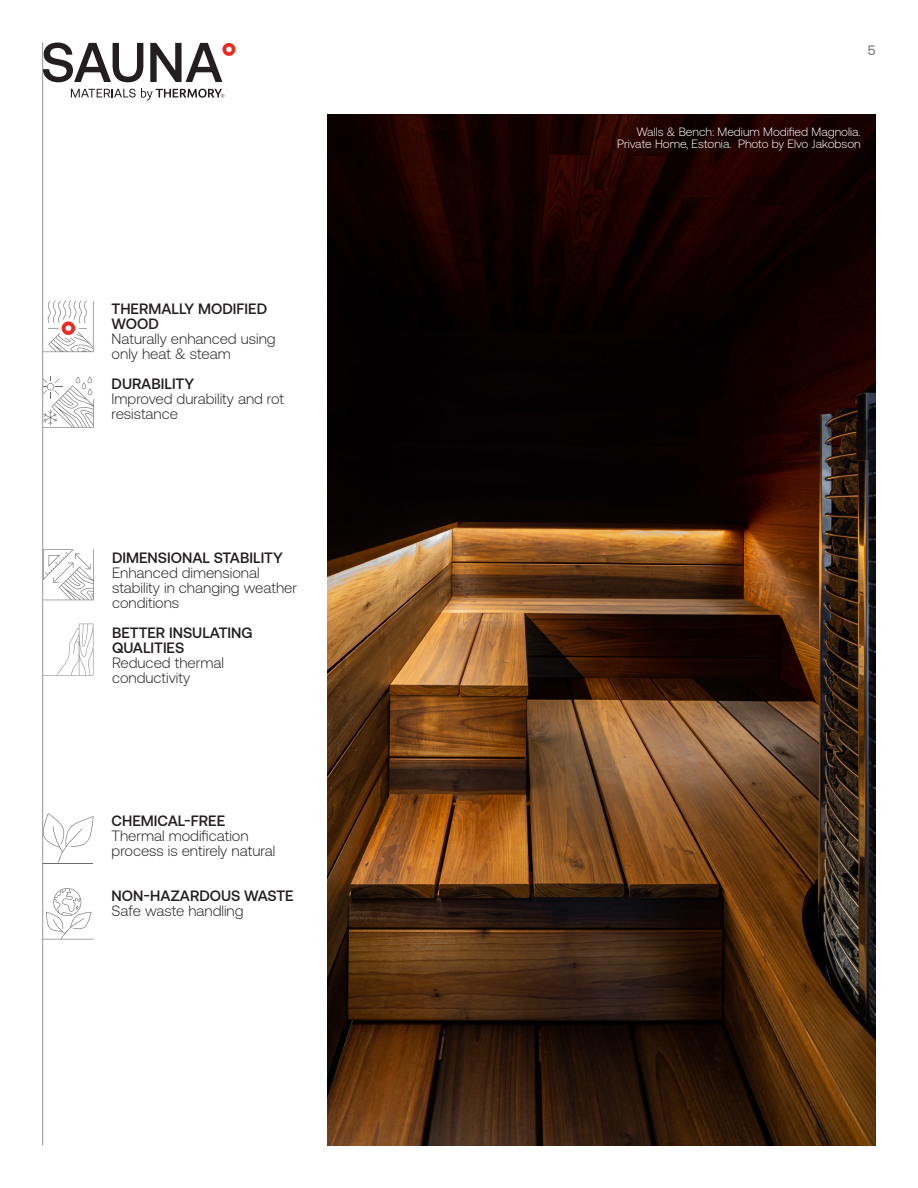
<style>
.page{position:relative;width:918px;height:1188px;background:#fff}
.page>*{position:absolute;margin:0;border:0;box-sizing:border-box;transform-origin:0 0}
.t1{font:300 15px/15px "Aeonik";color:#231f20}
.t2{font:500 15px/15px "Aeonik";color:#231f20}
.Body_10_12{font:13.5px "Aeonik";color:#6c6d70}
.pildiallkiri{font:300 12px "Aeonik";color:#fff}
</style>
<div class="page">
<svg style="left:43px;top:377px;width:51px;height:51px"></svg>
<svg style="left:43px;top:301px;width:51px;height:51px"></svg>
<svg style="left:43px;top:813px;width:51px;height:51px"></svg>
<svg style="left:43px;top:888px;width:51px;height:51px"></svg>
<svg style="left:43px;top:549px;width:51px;height:51px"></svg>
<svg style="left:43px;top:624px;width:51px;height:52px"></svg>
<img style="left:328px;top:114px;width:547px;height:1031px">
<hr style="left:42px;top:43px;width:1px;height:1102px;background:#939598">
<svg style="left:43px;top:43px;width:100px;height:39px"></svg>
<svg style="left:150px;top:43px;width:85px;height:39px"></svg>
<svg style="left:71px;top:88px;width:153px;height:13px"></svg>
<p class="t2" style="left:112px;top:301px;width:157px">THERMALLY MODIFIED<br>WOOD</p>
<p class="t1" style="left:112px;top:331px;width:166px">Naturally enhanced using</p>
<p class="t1" style="left:112px;top:346px;width:121px">only heat &amp; steam</p>
<p class="t2" style="left:112px;top:376px;width:84px">DURABILITY</p>
<p class="t1" style="left:112px;top:391px;width:174px">Improved durability and rot resistance</p>
<p class="t2" style="left:112px;top:550px;width:172px">DIMENSIONAL STABILITY</p>
<p class="t1" style="left:112px;top:565px;width:187px">Enhanced dimensional stability in changing weather conditions</p>
<p class="t2" style="left:112px;top:625px;width:142px">BETTER INSULATING<br>QUALITIES</p>
<p class="t1" style="left:112px;top:655px;width:113px">Reduced thermal conductivity</p>
<p class="t2" style="left:112px;top:814px;width:115px">CHEMICAL-FREE</p>
<p class="t1" style="left:112px;top:829px;width:165px">Thermal modification process is entirely natural</p>
<p class="t2" style="left:112px;top:889px;width:184px">NON-HAZARDOUS WASTE</p>
<p class="t1" style="left:112px;top:904px;width:133px">Safe waste handling</p>
<p class="Body_10_12" style="left:868px;top:43px;width:9px">5</p>
<p class="pildiallkiri" style="left:636px;top:126px;width:226px">Walls &amp; Bench: Medium Modified Magnolia.</p>
<p class="pildiallkiri" style="left:617px;top:138px;width:245px">Private Home, Estonia. Photo by Elvo Jakobson</p>
</div>
